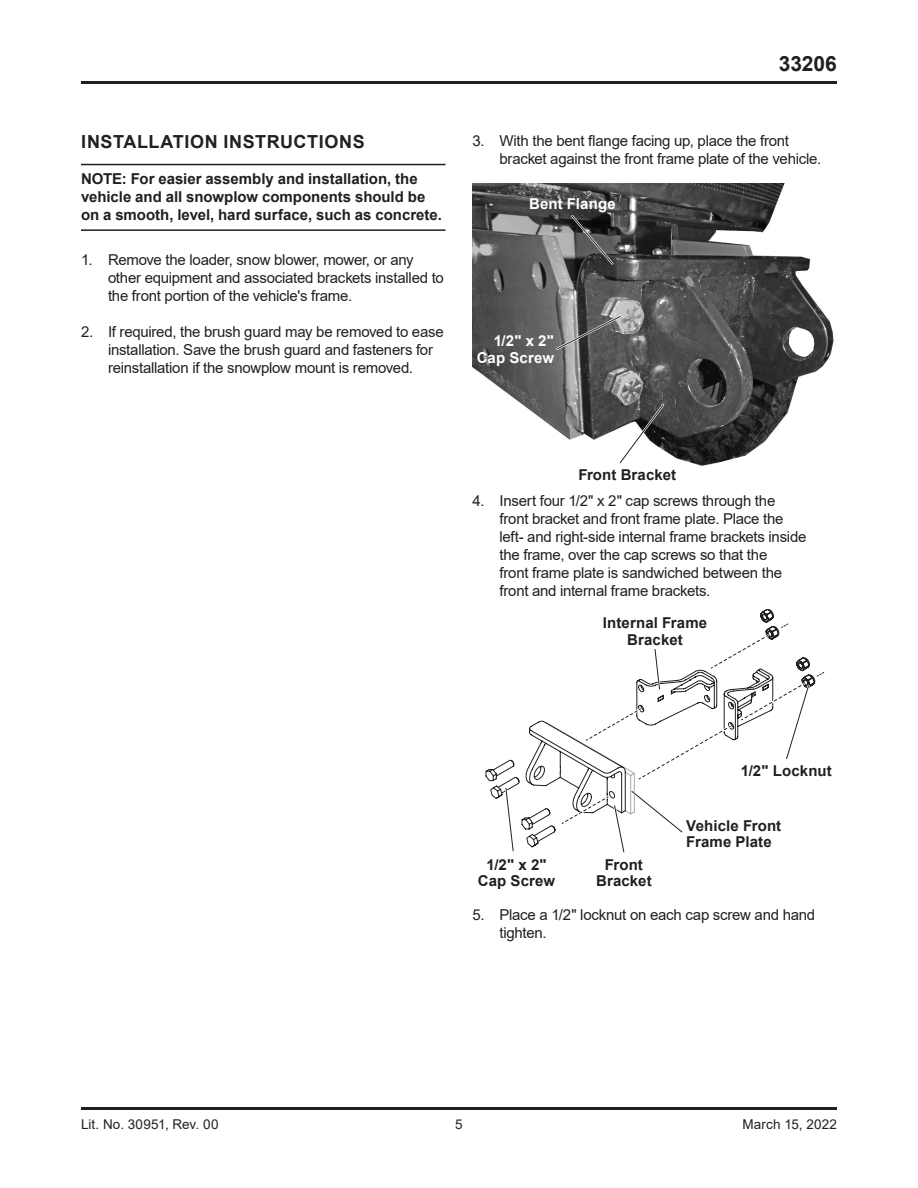
<style>
.page{position:relative;width:918px;height:1188px;background:#fff}
.page>*{position:absolute;margin:0;border:0;box-sizing:border-box;transform-origin:0 0}
.t1{font:700 21px "Arial";color:#231f20}
._050_-_Heading__Sect{font:700 18px "Arial";letter-spacing:.03em;color:#231f20}
.t2{font:15px/18px "Arial";letter-spacing:-.015em;color:#231f20}
._020_-_Note{font:700 15px/18px "Arial";color:#231f20}
._120_-_Callouts{font:700 15px/16.5px "Arial";letter-spacing:.01em;color:#231f20;text-align:center}
._120_-_Callouts-2{font:700 15px/16.5px "Arial";letter-spacing:.01em;color:#fff;text-align:right}
.t3{font:13.5px "Arial";letter-spacing:.01em;color:#231f20}
</style>
<div class="page">
<hr style="left:81px;top:1107px;width:756px;height:3px;background:#231f20">
<hr style="left:81px;top:81px;width:756px;height:3px;background:#231f20">
<hr style="left:81px;top:164px;width:365px;height:1px;background:#231f20">
<hr style="left:81px;top:229px;width:365px;height:2px;background:#231f20">
<img style="left:472px;top:183px;width:362px;height:283px">
<div style="left:571px;top:462px;width:112px;height:25px;background:#fff"></div>
<svg style="left:617px;top:402px;width:49px;height:62px"></svg>
<svg style="left:569px;top:213px;width:47px;height:54px;background:#474747"></svg>
<svg style="left:554px;top:313px;width:69px;height:39px;background:#717171"></svg>
<svg style="left:490px;top:609px;width:284px;height:190px"></svg>
<div style="left:598px;top:609px;width:114px;height:44px;background:#fff"></div>
<svg style="left:545px;top:623px;width:280px;height:230px"></svg>
<svg style="left:503px;top:786px;width:13px;height:66px"></svg>
<p class="_050_-_Heading__Sect" style="left:81px;top:129px;width:285px">INSTALLATION INSTRUCTIONS</p>
<p class="_020_-_Note" style="left:81px;top:170px;width:362px">NOTE: For easier assembly and installation, the vehicle and all snowplow components should be on a smooth, level, hard surface, such as concrete.</p>
<p class="t2" style="left:108px;top:251px;width:337px;text-indent:-27px">1. Remove the loader, snow blower, mower, or any other equipment and associated brackets installed to the front portion of the vehicle's frame.</p>
<p class="t2" style="left:108px;top:323px;width:337px;text-indent:-27px">2. If required, the brush guard may be removed to ease installation. Save the brush guard and fasteners for reinstallation if the snowplow mount is removed.</p>
<h1 class="t1" style="left:779px;top:49px;width:60px">33206</h1>
<p class="t2" style="left:500px;top:132px;width:323px;text-indent:-27px">3. With the bent flange facing up, place the front bracket against the front frame plate of the vehicle.</p>
<p class="_120_-_Callouts-2" style="left:529px;top:196px;width:88px">Bent Flange</p>
<p class="_120_-_Callouts-2" style="left:477px;top:333px;width:79px">1/2" x 2"<br>Cap Screw</p>
<p class="_120_-_Callouts" style="left:578px;top:466px;width:99px">Front Bracket</p>
<p class="t2" style="left:500px;top:492px;width:308px;text-indent:-27px">4. Insert four 1/2" x 2" cap screws through the front bracket and front frame plate. Place the left- and right-side internal frame brackets inside the frame, over the cap screws so that the<br>front frame plate is sandwiched between the front and internal frame brackets.</p>
<p class="_120_-_Callouts" style="left:603px;top:615px;width:106px">Internal Frame<br>Bracket</p>
<p class="_120_-_Callouts" style="left:741px;top:762px;width:93px">1/2" Locknut</p>
<p class="_120_-_Callouts" style="left:478px;top:857px;width:79px">1/2" x 2"<br>Cap Screw</p>
<p class="_120_-_Callouts" style="left:596px;top:857px;width:57px">Front<br>Bracket</p>
<p class="_120_-_Callouts" style="left:686px;top:817px;width:96px;text-align:left">Vehicle Front<br>Frame Plate</p>
<p class="t2" style="left:500px;top:906px;width:317px;text-indent:-27px">5. Place a 1/2" locknut on each cap screw and hand tighten.</p>
<p class="t3" style="left:81px;top:1115px;width:139px">Lit. No. 30951, Rev. 00</p>
<p class="t3" style="left:455px;top:1115px;width:9px">5</p>
<p class="t3" style="left:743px;top:1115px;width:96px">March 15, 2022</p>
</div>
